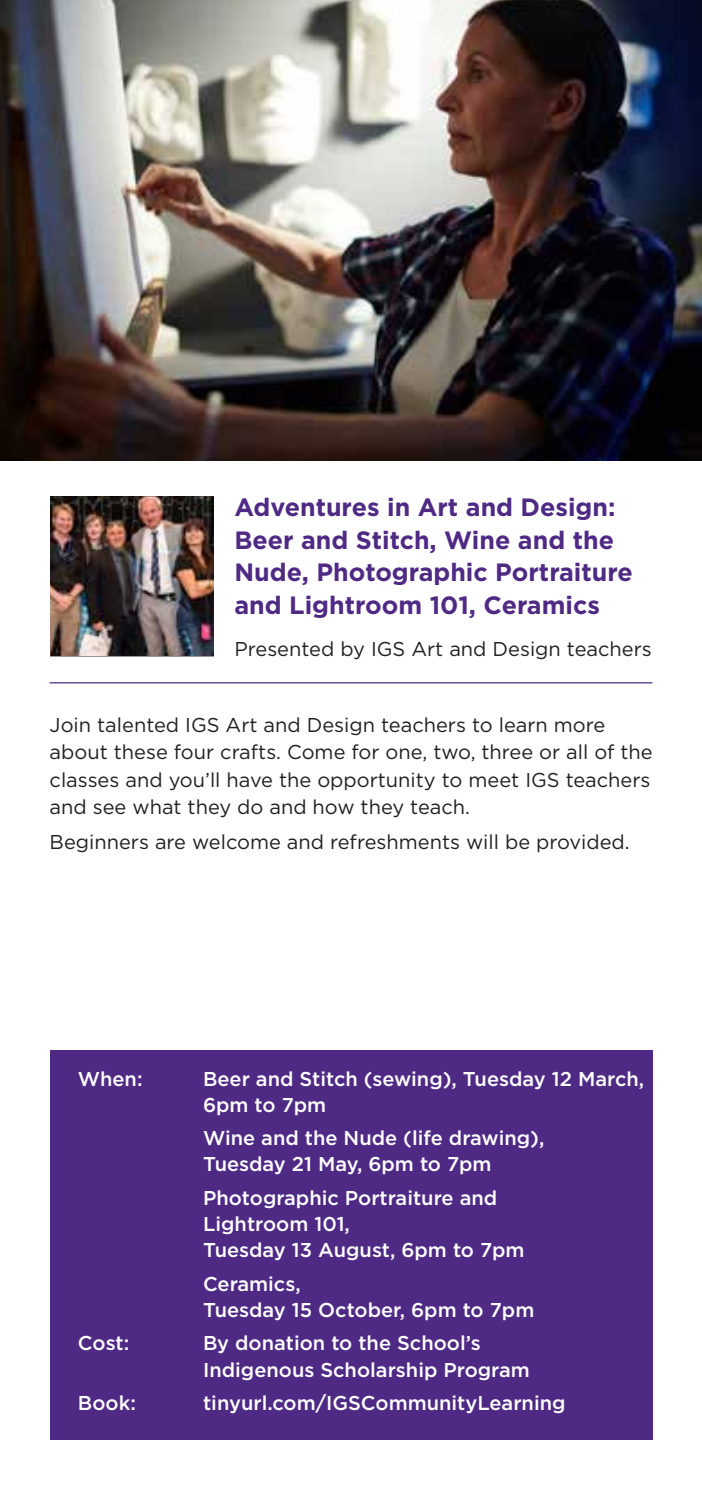
<style>
.page{position:relative;width:702px;height:1489px;background:#fff}
.page>*{position:absolute;margin:0;border:0;box-sizing:border-box;transform-origin:0 0}
.t1{font:700 25px/32.5px "Gotham";color:#4f2a85}
.t2{font:500 20px/26.2px "Gotham";color:#fff}
.t3{font:20px/27.5px "Gotham";color:#231f20}
</style>
<div class="page">
<img style="left:0;top:0;width:701px;height:461px">
<img style="left:50px;top:496px;width:163px;height:159px">
<div style="left:50px;top:1050px;width:602px;height:389px;background:#4f2a85"></div>
<hr style="left:50px;top:682px;width:602px;height:1px;background:#4f2a85">
<p class="t1" style="left:234px;top:491px;width:400px">Adventures in Art and Design:<br>Beer and Stitch, Wine and the<br>Nude, Photographic Portraiture and Lightroom 101, Ceramics</p>
<p class="t3" style="left:234px;top:634px;width:419px">Presented by IGS Art and Design teachers</p>
<p class="t3" style="left:50px;top:710px;width:604px">Join talented IGS Art and Design teachers to learn more about these four crafts. Come for one, two, three or all of the classes and you’ll have the opportunity to meet IGS teachers and see what they do and how they teach.</p>
<p class="t3" style="left:50px;top:827px;width:581px">Beginners are welcome and refreshments will be provided.</p>
<p class="t2" style="left:78px;top:1065px;width:66px">When:</p>
<p class="t2" style="left:203px;top:1065px;width:442px">Beer and Stitch (sewing), Tuesday 12 March,<br>6pm to 7pm</p>
<p class="t2" style="left:203px;top:1124px;width:343px">Wine and the Nude (life drawing),<br>Tuesday 21 May, 6pm to 7pm</p>
<p class="t2" style="left:203px;top:1184px;width:323px">Photographic Portraiture and<br>Lightroom 101,<br>Tuesday 13 August, 6pm to 7pm</p>
<p class="t2" style="left:203px;top:1270px;width:333px">Ceramics,<br>Tuesday 15 October, 6pm to 7pm</p>
<p class="t2" style="left:78px;top:1329px;width:53px">Cost:</p>
<p class="t2" style="left:203px;top:1329px;width:328px">By donation to the School’s<br>Indigenous Scholarship Program</p>
<p class="t2" style="left:78px;top:1389px;width:59px">Book:</p>
<p class="t2" style="left:203px;top:1389px;width:364px">tinyurl.com/IGSCommunityLearning</p>
</div>
